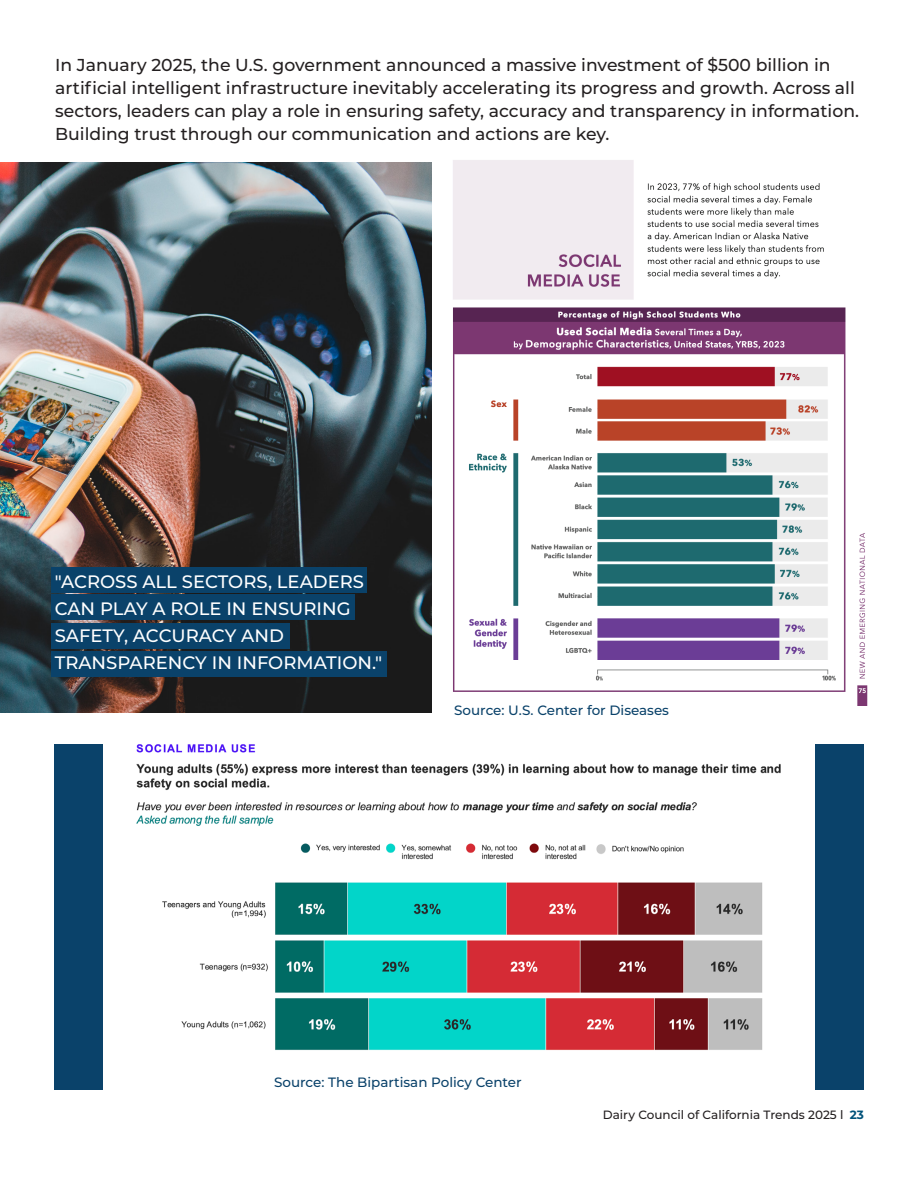
<style>
.page{position:relative;width:918px;height:1188px;background:#fff}
.page>*{position:absolute;margin:0;border:0;box-sizing:border-box;transform-origin:0 0}
.Body{font:500 18px/27px "Montserrat";color:#fff}
.Body-2{font:500 17.25px/23.2px "Montserrat";color:#231f20}
.Body-3{font:500 13.5px "Montserrat";color:#0a426a}
.t1{font:500 12px "Montserrat";color:#231f20}
.s1{font-weight:700;color:#00527a}
</style>
<div class="page">
<img style="left:136px;top:744px;width:645px;height:306px">
<img style="left:453px;top:160px;width:415px;height:546px">
<div style="left:54px;top:744px;width:49px;height:346px;background:#0a426a"></div>
<div style="left:815px;top:744px;width:49px;height:346px;background:#0a426a"></div>
<img style="left:0;top:162px;width:432px;height:551px">
<svg style="left:51px;top:567px;width:335px;height:109px;background:#0d3c5e"></svg>
<p class="Body-2" style="left:55px;top:52px;width:805px">In January 2025, the U.S. government announced a massive investment of $500 billion in artificial intelligent infrastructure inevitably accelerating its progress and growth. Across all sectors, leaders can play a role in ensuring safety, accuracy and transparency in information.<br>Building trust through our communication and actions are key.</p>
<p class="Body" style="left:55px;top:567px;width:329px">"ACROSS ALL SECTORS, LEADERS<br>CAN PLAY A ROLE IN ENSURING<br>SAFETY, ACCURACY AND<br>TRANSPARENCY IN INFORMATION."</p>
<p class="Body-3" style="left:454px;top:701px;width:216px">Source: U.S. Center for Diseases</p>
<p class="Body-3" style="left:274px;top:1073px;width:249px">Source: The Bipartisan Policy Center</p>
<p class="t1" style="left:603px;top:1106px;width:263px">Dairy Council of California Trends 2025 l <span class="s1">23</span></p>
</div>
